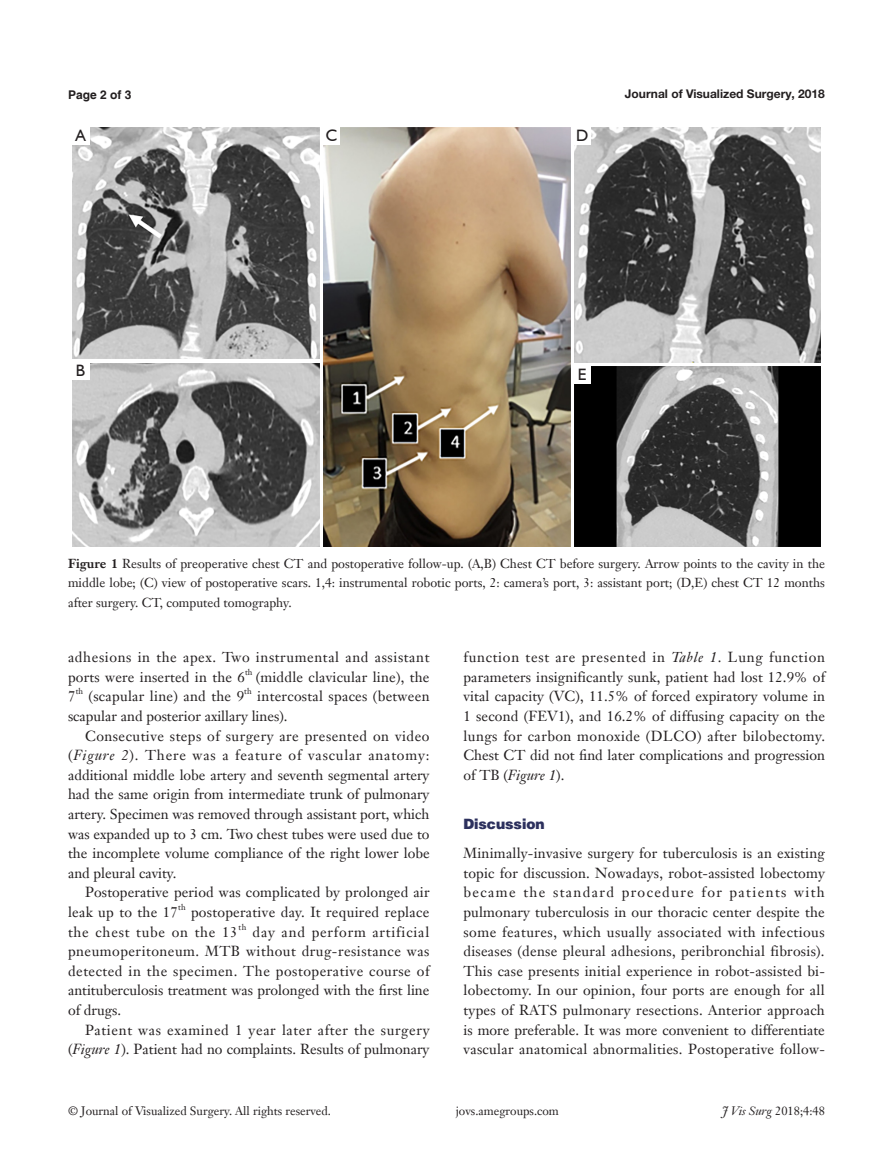
<style>
.page{position:relative;width:893px;height:1170px;background:#fff}
.page>*{position:absolute;margin:0;border:0;box-sizing:border-box;transform-origin:0 0}
.Cite{font:16.5px "Humanist 521 BT";color:#231f20}
.t1{font:14.25px/19.6px "Janson Text LT";letter-spacing:.015em;color:#231f20;text-align:justify}
.t2{font:14.25px/19.6px "Janson Text LT";letter-spacing:.045em;color:#231f20}
.t3{font:900 14.25px "Helvetica";color:#2c305d}
.t4{font:12.75px/19.5px "Janson Text LT";color:#231f20;text-align:justify}
.t5{font:12px "Janson Text LT";color:#231f20}
.t6{font:700 12px "Helvetica Neue LT Pro";color:#231f20}
.t7{font:700 12px "Helvetica";color:#231f20}
.t8{font:8.25px "Janson Text LT";letter-spacing:.02em;color:#231f20}
.s1{font-weight:700}
.s2{font-style:italic}
</style>
<div class="page">
<img style="left:73px;top:128px;width:246px;height:231px">
<img style="left:73px;top:363px;width:246px;height:183px">
<img style="left:574px;top:128px;width:247px;height:234px">
<img style="left:574px;top:367px;width:247px;height:179px">
<img style="left:323px;top:128px;width:247px;height:418px">
<div style="left:72px;top:128px;width:17px;height:17px;background:#fff"></div>
<div style="left:72px;top:363px;width:17px;height:17px;background:#fff"></div>
<div style="left:323px;top:128px;width:17px;height:17px;background:#fff"></div>
<div style="left:574px;top:128px;width:17px;height:17px;background:#fff"></div>
<div style="left:574px;top:366px;width:17px;height:17px;background:#fff"></div>
<p class="t7" style="left:68px;top:88px;width:65px">Page 2 of 3</p>
<p class="t6" style="left:625px;top:86px;width:202px">Journal of Visualized Surgery, 2018</p>
<p class="Cite" style="left:75px;top:125px;width:12px">A</p>
<p class="Cite" style="left:326px;top:125px;width:13px">C</p>
<p class="Cite" style="left:576px;top:125px;width:14px">D</p>
<p class="Cite" style="left:76px;top:360px;width:11px">B</p>
<p class="Cite" style="left:578px;top:364px;width:10px">E</p>
<p class="t4" style="left:68px;top:553px;width:758px"><span class="s1">Figure 1</span> Results of preoperative chest CT and postoperative follow-up. (A,B) Chest CT before surgery. Arrow points to the cavity in the middle lobe; (C) view of postoperative scars. 1,4: instrumental robotic ports, 2: camera’s port, 3: assistant port; (D,E) chest CT 12 months after surgery. CT, computed tomography.</p>
<p class="t2" style="left:68px;top:647px;width:363px">adhesions in the apex. Two instrumental and assistant ports were inserted in the 6</p>
<p class="t8" style="left:245px;top:666px;width:9px">th</p>
<p class="t1" style="left:256px;top:666px;width:175px">(middle clavicular line), the</p>
<p class="t1" style="left:68px;top:686px;width:9px">7</p>
<p class="t8" style="left:76px;top:686px;width:9px">th</p>
<p class="t1" style="left:89px;top:686px;width:157px">(scapular line) and the 9</p>
<p class="t8" style="left:244px;top:686px;width:9px">th</p>
<p class="t1" style="left:68px;top:686px;width:363px;text-indent:189px">intercostal spaces (between scapular and posterior axillary lines).</p>
<p class="t1" style="left:68px;top:725px;width:363px;text-indent:17px">Consecutive steps of surgery are presented on video (<span class="s2">Figure 2</span>). There was a feature of vascular anatomy: additional middle lobe artery and seventh segmental artery had the same origin from intermediate trunk of pulmonary artery. Specimen was removed through assistant port, which was expanded up to 3 cm. Two chest tubes were used due to the incomplete volume compliance of the right lower lobe and pleural cavity.</p>
<p class="t1" style="left:68px;top:882px;width:363px;text-indent:17px">Postoperative period was complicated by prolonged air leak up to the 17</p>
<p class="t8" style="left:178px;top:901px;width:9px">th</p>
<p class="t1" style="left:68px;top:902px;width:363px;text-indent:123px">postoperative day. It required replace the chest tube on the 13</p>
<p class="t8" style="left:239px;top:921px;width:9px">th</p>
<p class="t1" style="left:68px;top:921px;width:363px;text-indent:185px">day and perform artificial pneumoperitoneum. MTB without drug-resistance was detected in the specimen. The postoperative course of antituberculosis treatment was prolonged with the first line of drugs.</p>
<p class="t2" style="left:68px;top:1019px;width:363px;text-align:right">Patient was examined 1 year later after the surgery (<span class="s2">Figure 1</span>). Patient had no complaints. Results of pulmonary</p>
<p class="t1" style="left:463px;top:647px;width:363px">function test are presented in <span class="s2">Table 1</span>. Lung function parameters insignificantly sunk, patient had lost 12.9% of vital capacity (VC), 11.5% of forced expiratory volume in 1 second (FEV1), and 16.2% of diffusing capacity on the lungs for carbon monoxide (DLCO) after bilobectomy.<br>Chest CT did not find later complications and progression of TB (<span class="s2">Figure 1</span>).</p>
<p class="t3" style="left:463px;top:814px;width:83px">Discussion</p>
<p class="t1" style="left:463px;top:843px;width:363px">Minimally-invasive surgery for tuberculosis is an existing topic for discussion. Nowadays, robot-assisted lobectomy became the standard procedure for patients with pulmonary tuberculosis in our thoracic center despite the some features, which usually associated with infectious diseases (dense pleural adhesions, peribronchial fibrosis).<br>This case presents initial experience in robot-assisted bi&shy;lobectomy. In our opinion, four ports are enough for all types of RATS pulmonary resections. Anterior approach is more preferable. It was more convenient to differentiate vascular anatomical abnormalities. Postoperative follow-</p>
<p class="t5" style="left:68px;top:1103px;width:264px">© Journal of Visualized Surgery. All rights reserved.</p>
<p class="t5" style="left:456px;top:1103px;width:105px">jovs.amegroups.com</p>
<p class="t5" style="left:722px;top:1103px;width:104px"><span class="s2">J Vis Surg</span> 2018;4:48</p>
</div>
